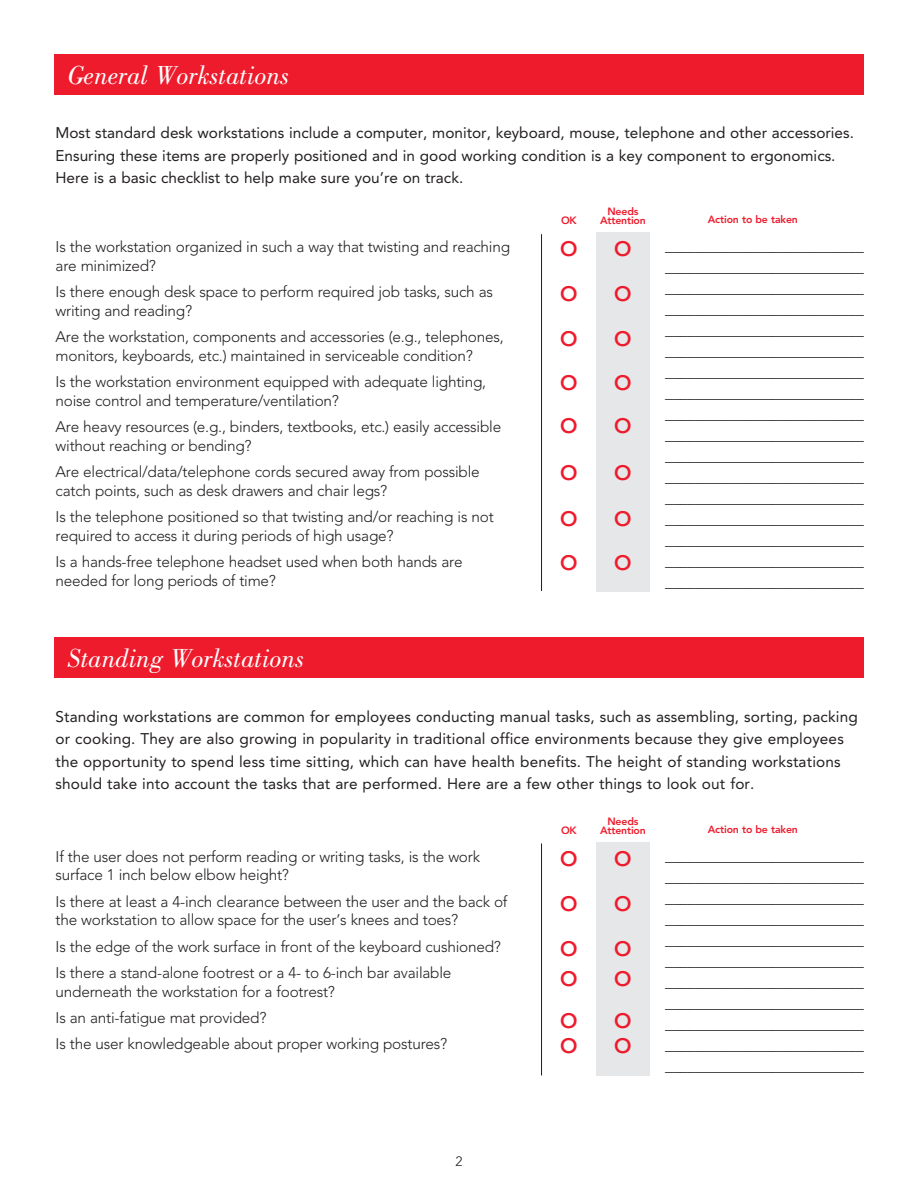
<style>
.page{position:relative;width:918px;height:1188px;background:#fff}
.page>*{position:absolute;margin:0;border:0;box-sizing:border-box;transform-origin:0 0}
.OK_WORK{font:31.5px "Avenir LT Std";color:#ee1b2c}
.Heading_red-picture{font:italic 27px "Bodoni Std";color:#fff}
.Rules{font:15.75px/21px "Avenir LT Std";color:#231f20;text-align:justify}
.Questions{font:300 15.3px/18.8px "Avenir LT Std";letter-spacing:-.015em;color:#231f20}
.Body_copy{font:15.3px/22.5px "Avenir LT Std";letter-spacing:.01em;color:#231f20}
.t1{font:300 13.5px "Avenir LT Std";color:#231f20}
.OK_WORK-2{font:800 10.5px/9px "Avenir LT Std";letter-spacing:-.015em;color:#ee1b2c;text-align:center}
</style>
<div class="page">
<div style="left:54px;top:54px;width:810px;height:40px;background:#ee1b2c"></div>
<div style="left:596px;top:233px;width:54px;height:359px;background:#e6e7e9"></div>
<hr style="left:541px;top:234px;width:1px;height:357px;background:#231f20">
<div style="left:54px;top:638px;width:810px;height:40px;background:#ee1b2c"></div>
<div style="left:596px;top:842px;width:54px;height:234px;background:#e6e7e9"></div>
<hr style="left:541px;top:843px;width:1px;height:232px;background:#231f20">
<p class="Heading_red-picture" style="left:68px;top:60px;width:223px">General Workstations</p>
<p class="Body_copy" style="left:56px;top:122px;width:800px">Most standard desk workstations include a computer, monitor, keyboard, mouse, telephone and other accessories.<br>Ensuring these items are properly positioned and in good working condition is a key component to ergonomics.<br>Here is a basic checklist to help make sure you’re on track.</p>
<p class="OK_WORK-2" style="left:561px;top:216px;width:17px">OK</p>
<p class="OK_WORK-2" style="left:708px;top:215px;width:92px">Action to be taken</p>
<p class="OK_WORK-2" style="left:600px;top:207px;width:47px">Needs<br>Attention</p>
<p class="Questions" style="left:56px;top:237px;width:456px">Is the workstation organized in such a way that twisting and reaching are minimized?</p>
<p class="Questions" style="left:56px;top:282px;width:439px">Is there enough desk space to perform required job tasks, such as writing and reading?</p>
<p class="Questions" style="left:56px;top:327px;width:450px">Are the workstation, components and accessories (e.g., telephones, monitors, keyboards, etc.) maintained in serviceable condition?</p>
<p class="Questions" style="left:56px;top:372px;width:432px">Is the workstation environment equipped with adequate lighting, noise control and temperature/ventilation?</p>
<p class="Questions" style="left:56px;top:417px;width:447px">Are heavy resources (e.g., binders, textbooks, etc.) easily accessible without reaching or bending?</p>
<p class="Questions" style="left:56px;top:463px;width:426px">Are electrical/data/telephone cords secured away from possible catch points, such as desk drawers and chair legs?</p>
<p class="Questions" style="left:56px;top:508px;width:440px">Is the telephone positioned so that twisting and/or reaching is not required to access it during periods of high usage?</p>
<p class="Questions" style="left:56px;top:553px;width:409px">Is a hands-free telephone headset used when both hands are needed for long periods of time?</p>
<p class="Heading_red-picture" style="left:68px;top:643px;width:238px">Standing Workstations</p>
<p class="OK_WORK" style="left:560px;top:227px;width:74px">o o</p>
<p class="OK_WORK" style="left:560px;top:272px;width:74px">o o</p>
<p class="OK_WORK" style="left:560px;top:317px;width:74px">o o</p>
<p class="OK_WORK" style="left:560px;top:360px;width:74px">o o</p>
<p class="OK_WORK" style="left:560px;top:404px;width:74px">o o</p>
<p class="OK_WORK" style="left:560px;top:450px;width:74px">o o</p>
<p class="OK_WORK" style="left:560px;top:497px;width:74px">o o</p>
<p class="OK_WORK" style="left:560px;top:541px;width:74px">o o</p>
<p class="Rules" style="left:665px;top:236px;width:200px">__________________________ __________________________ __________________________ __________________________ __________________________ __________________________ __________________________ __________________________ __________________________ __________________________ __________________________ __________________________ __________________________ __________________________ __________________________ __________________________ __________________________</p>
<p class="Body_copy" style="left:56px;top:705px;width:804px">Standing workstations are common for employees conducting manual tasks, such as assembling, sorting, packing or cooking. They are also growing in popularity in traditional office environments because they give employees the opportunity to spend less time sitting, which can have health benefits. The height of standing workstations should take into account the tasks that are performed. Here are a few other things to look out for.</p>
<p class="OK_WORK-2" style="left:561px;top:826px;width:17px">OK</p>
<p class="OK_WORK-2" style="left:708px;top:825px;width:92px">Action to be taken</p>
<p class="OK_WORK-2" style="left:600px;top:817px;width:47px">Needs<br>Attention</p>
<p class="Questions" style="left:56px;top:847px;width:426px">If the user does not perform reading or writing tasks, is the work surface 1 inch below elbow height?</p>
<p class="Questions" style="left:56px;top:892px;width:453px">Is there at least a 4-inch clearance between the user and the back of the workstation to allow space for the user’s knees and toes?</p>
<p class="Questions" style="left:56px;top:937px;width:447px">Is the edge of the work surface in front of the keyboard cushioned?</p>
<p class="Questions" style="left:56px;top:963px;width:397px">Is there a stand-alone footrest or a 4- to 6-inch bar available underneath the workstation for a footrest?</p>
<p class="Questions" style="left:56px;top:1009px;width:212px">Is an anti-fatigue mat provided?</p>
<p class="Questions" style="left:56px;top:1035px;width:393px">Is the user knowledgeable about proper working postures?</p>
<p class="t1" style="left:455px;top:1153px;width:9px">2</p>
<p class="OK_WORK" style="left:560px;top:836px;width:74px">o o</p>
<p class="OK_WORK" style="left:560px;top:881px;width:74px">o o</p>
<p class="OK_WORK" style="left:560px;top:927px;width:74px">o o</p>
<p class="OK_WORK" style="left:560px;top:957px;width:74px">o o</p>
<p class="OK_WORK" style="left:560px;top:999px;width:74px">o o</p>
<p class="OK_WORK" style="left:560px;top:1024px;width:74px">o o</p>
<p class="Rules" style="left:665px;top:845px;width:200px">__________________________ __________________________ __________________________ __________________________ __________________________ __________________________ __________________________ __________________________ __________________________ __________________________ __________________________</p>
</div>
